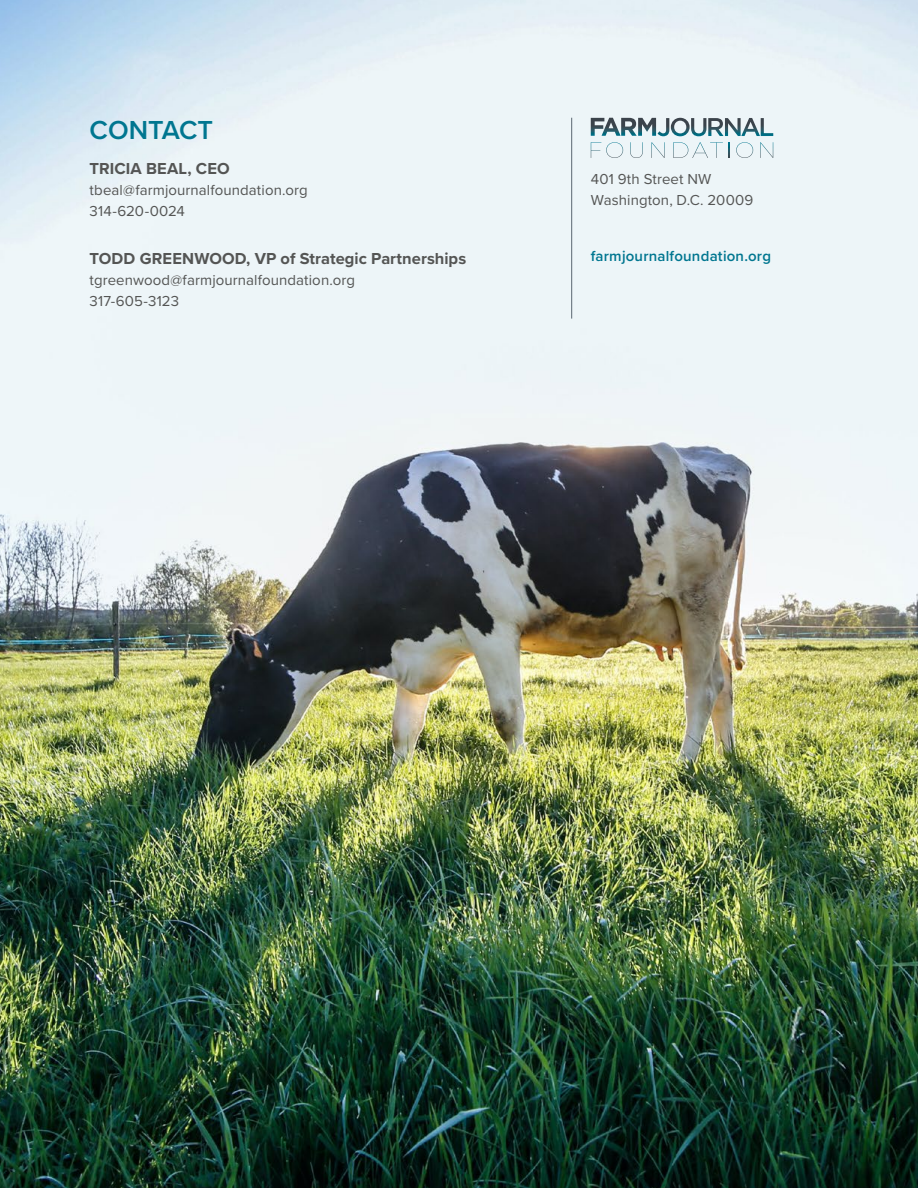
<style>
.page{position:relative;width:918px;height:1188px;background:#fff}
.page>*{position:absolute;margin:0;border:0;box-sizing:border-box;transform-origin:0 0}
.t1{font:600 27px "Proxima Nova";color:#007690}
.t2{font:700 16.5px "Proxima Nova";letter-spacing:.005em;color:#545554}
.t3{font:15px/21px "Proxima Nova";letter-spacing:.005em;color:#545554}
.t4{font:600 15px "Proxima Nova";letter-spacing:.015em;color:#007690}
</style>
<div class="page">
<img style="left:0;top:0;width:918px;height:1188px">
<svg style="left:591px;top:118px;width:182px;height:18px;background:#91a7ae"></svg>
<svg style="left:591px;top:142px;width:32px;height:16px"></svg>
<svg style="left:630px;top:142px;width:13px;height:16px"></svg>
<svg style="left:652px;top:142px;width:13px;height:16px"></svg>
<svg style="left:673px;top:142px;width:50px;height:16px"></svg>
<svg style="left:729px;top:142px;width:1px;height:16px"></svg>
<svg style="left:736px;top:142px;width:17px;height:16px"></svg>
<svg style="left:760px;top:142px;width:13px;height:16px"></svg>
<hr style="left:571px;top:118px;width:1px;height:201px;background:#5b6771">
<h1 class="t1" style="left:90px;top:110px;width:125px">CONTACT</h1>
<p class="t2" style="left:90px;top:156px;width:142px">TRICIA BEAL, CEO</p>
<p class="t3" style="left:90px;top:178px;width:220px">tbeal@farmjournalfoundation.org<br>314-620-0024</p>
<p class="t2" style="left:90px;top:246px;width:378px">TODD GREENWOOD, VP of Strategic Partnerships</p>
<p class="t3" style="left:90px;top:268px;width:267px">tgreenwood@farmjournalfoundation.org<br>317-605-3123</p>
<p class="t3" style="left:591px;top:168px;width:164px">401 9th Street NW<br>Washington, D.C. 20009</p>
<p class="t4" style="left:591px;top:245px;width:182px">farmjournalfoundation.org</p>
</div>
